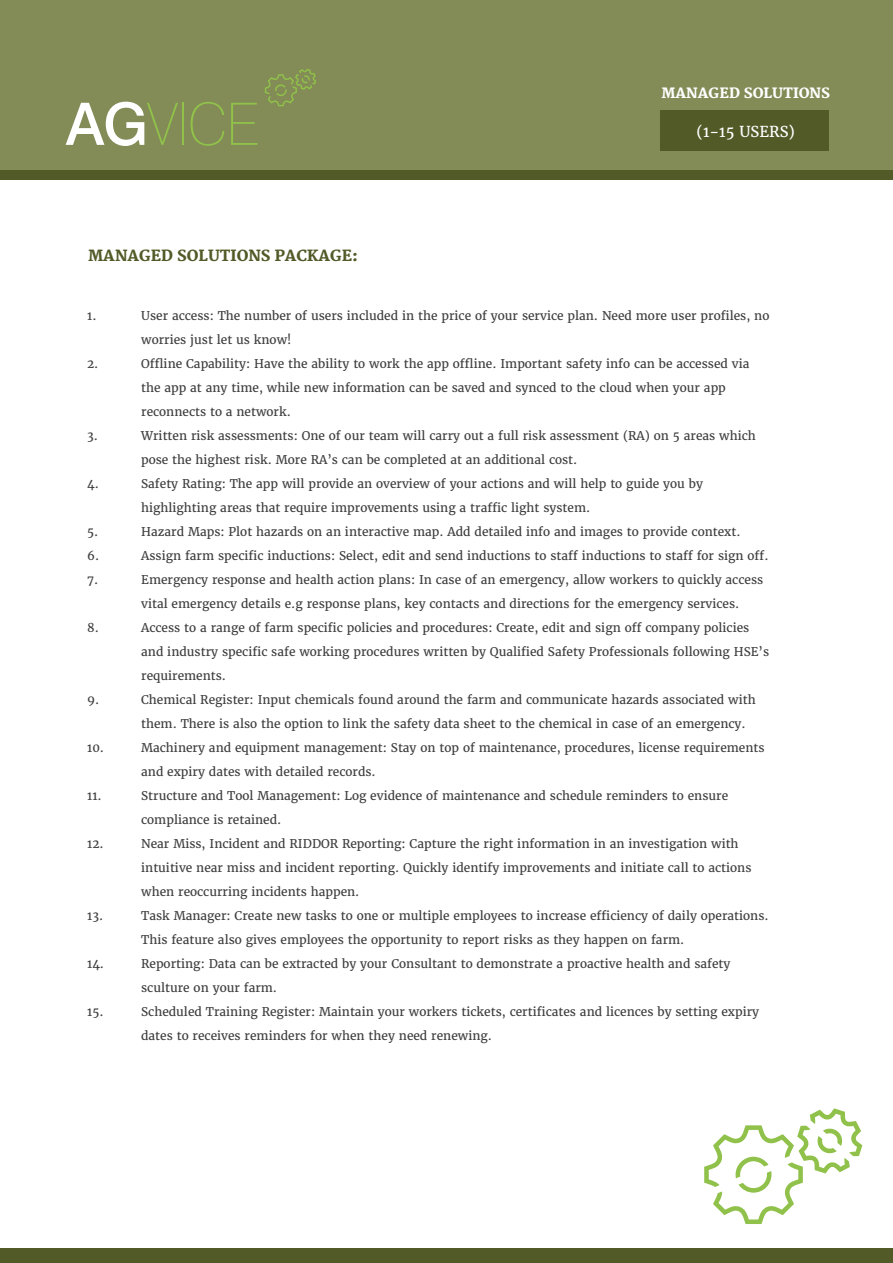
<style>
.page{position:relative;width:893px;height:1263px;background:#fff}
.page>*{position:absolute;margin:0;border:0;box-sizing:border-box;transform-origin:0 0}
.t1{font:800 15px "Merriweather";color:#525b28}
.t2{font:15px "Merriweather";color:#fff}
.t3{font:800 13.8px "Merriweather";color:#fff}
.t4{font:12px/24px "Merriweather";color:#3e3e3f}
</style>
<div class="page">
<div style="left:0;top:0;width:893px;height:170px;background:#838b56"></div>
<div style="left:0;top:170px;width:893px;height:9px;background:#525b28"></div>
<div style="left:0;top:1248px;width:893px;height:15px;background:#525b28"></div>
<div style="left:660px;top:110px;width:169px;height:41px;background:#525b28"></div>
<svg style="left:66px;top:102px;width:112px;height:44px"></svg>
<hr style="left:182px;top:103px;width:2px;height:42px;background:#90c14a">
<svg style="left:191px;top:102px;width:33px;height:44px"></svg>
<svg style="left:231px;top:103px;width:26px;height:42px"></svg>
<svg style="left:265px;top:69px;width:51px;height:37px"></svg>
<svg style="left:704px;top:1108px;width:158px;height:116px"></svg>
<p class="t1" style="left:88px;top:247px;width:271px">MANAGED SOLUTIONS PACKAGE:</p>
<p class="t3" style="left:661px;top:85px;width:170px">MANAGED SOLUTIONS</p>
<p class="t2" style="left:697px;top:122px;width:100px">(1-15 USERS)</p>
<p class="t4" style="left:87px;top:304px;width:11px">1.</p>
<p class="t4" style="left:141px;top:304px;width:630px">User access: The number of users included in the price of your service plan. Need more user profiles, no worries just let us know!</p>
<p class="t4" style="left:87px;top:352px;width:13px">2.</p>
<p class="t4" style="left:141px;top:352px;width:610px">Offline Capability: Have the ability to work the app offline. Important safety info can be accessed via the app at any time, while new information can be saved and synced to the cloud when your app reconnects to a network.</p>
<p class="t4" style="left:87px;top:424px;width:12px">3.</p>
<p class="t4" style="left:141px;top:424px;width:616px">Written risk assessments: One of our team will carry out a full risk assessment (RA) on 5 areas which pose the highest risk. More RA’s can be completed at an additional cost.</p>
<p class="t4" style="left:87px;top:472px;width:13px">4.</p>
<p class="t4" style="left:141px;top:472px;width:563px">Safety Rating: The app will provide an overview of your actions and will help to guide you by highlighting areas that require improvements using a traffic light system.</p>
<p class="t4" style="left:87px;top:520px;width:13px">5.</p>
<p class="t4" style="left:141px;top:520px;width:601px">Hazard Maps: Plot hazards on an interactive map. Add detailed info and images to provide context.</p>
<p class="t4" style="left:87px;top:544px;width:14px">6.</p>
<p class="t4" style="left:141px;top:544px;width:629px">Assign farm specific inductions: Select, edit and send inductions to staff inductions to staff for sign off.</p>
<p class="t4" style="left:87px;top:568px;width:13px">7.</p>
<p class="t4" style="left:141px;top:568px;width:624px">Emergency response and health action plans: In case of an emergency, allow workers to quickly access vital emergency details e.g response plans, key contacts and directions for the emergency services.</p>
<p class="t4" style="left:87px;top:616px;width:13px">8.</p>
<p class="t4" style="left:141px;top:616px;width:630px">Access to a range of farm specific policies and procedures: Create, edit and sign off company policies and industry specific safe working procedures written by Qualified Safety Professionals following HSE’s requirements.</p>
<p class="t4" style="left:87px;top:688px;width:14px">9.</p>
<p class="t4" style="left:141px;top:688px;width:616px">Chemical Register: Input chemicals found around the farm and communicate hazards associated with them. There is also the option to link the safety data sheet to the chemical in case of an emergency.</p>
<p class="t4" style="left:87px;top:736px;width:18px">10.</p>
<p class="t4" style="left:141px;top:736px;width:625px">Machinery and equipment management: Stay on top of maintenance, procedures, license requirements and expiry dates with detailed records.</p>
<p class="t4" style="left:87px;top:784px;width:16px">11.</p>
<p class="t4" style="left:141px;top:784px;width:588px">Structure and Tool Management: Log evidence of maintenance and schedule reminders to ensure compliance is retained.</p>
<p class="t4" style="left:87px;top:832px;width:18px">12.</p>
<p class="t4" style="left:141px;top:832px;width:612px">Near Miss, Incident and RIDDOR Reporting: Capture the right information in an investigation with intuitive near miss and incident reporting. Quickly identify improvements and initiate call to actions when reoccurring incidents happen.</p>
<p class="t4" style="left:87px;top:904px;width:18px">13.</p>
<p class="t4" style="left:141px;top:904px;width:629px">Task Manager: Create new tasks to one or multiple employees to increase efficiency of daily operations.<br>This feature also gives employees the opportunity to report risks as they happen on farm.</p>
<p class="t4" style="left:87px;top:952px;width:18px">14.</p>
<p class="t4" style="left:141px;top:952px;width:591px">Reporting: Data can be extracted by your Consultant to demonstrate a proactive health and safety sculture on your farm.</p>
<p class="t4" style="left:87px;top:1000px;width:18px">15.</p>
<p class="t4" style="left:141px;top:1000px;width:620px">Scheduled Training Register: Maintain your workers tickets, certificates and licences by setting expiry dates to receives reminders for when they need renewing.</p>
</div>
